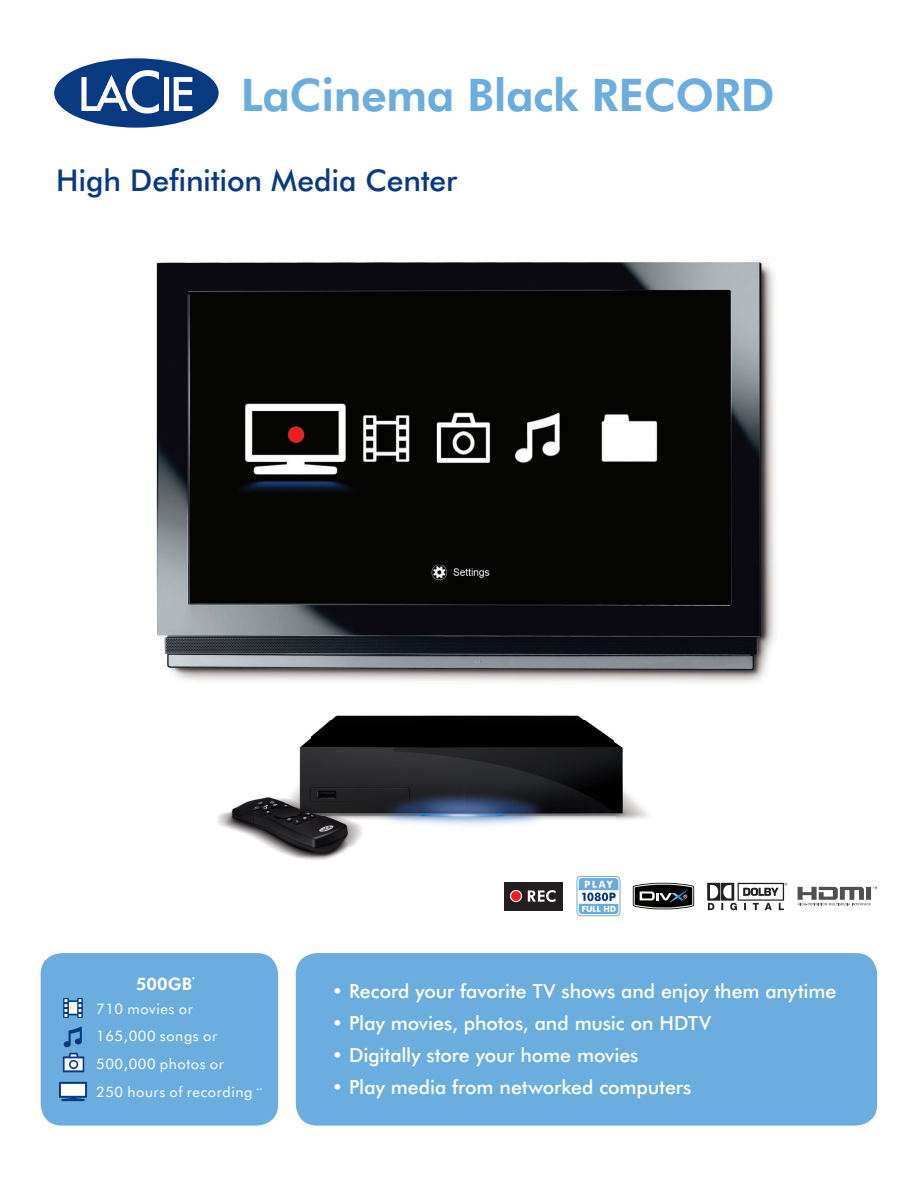
<style>
.page{position:relative;width:918px;height:1188px;background:#fff}
.page>*{position:absolute;margin:0;border:0;box-sizing:border-box;transform-origin:0 0}
.t1{font:800 45px "Futura BT";letter-spacing:-.01em;color:#6caddf}
.t2{font:500 30px "Futura BT";letter-spacing:-.01em;color:#083981}
.t3{font:500 19.5px "Futura BT";letter-spacing:-.005em;color:#fff}
.t4{font:800 17.25px "Futura BT";color:#fff}
.t5{font:14.55px/27.8px "Futura BT";letter-spacing:.04em;color:#fff}
.t6{font:800 6.9px "Futura BT";color:#fff}
</style>
<div class="page">
<svg style="left:54px;top:58px;width:165px;height:70px"></svg>
<div style="left:296px;top:953px;width:581px;height:173px;background:#6caddf;border-radius:21px"></div>
<div style="left:41px;top:953px;width:237px;height:173px;background:#6caddf;border-radius:21px"></div>
<svg style="left:632px;top:882px;width:63px;height:28px"></svg>
<div style="left:504px;top:882px;width:59px;height:28px;background:#231f20"></div>
<svg style="left:528px;top:890px;width:28px;height:12px"></svg>
<div style="left:510px;top:891px;width:11px;height:11px;background:#ee1d23;border-radius:50%"></div>
<div style="left:510px;top:890px;width:12px;height:12px;border:1px solid #fff;border-radius:50%"></div>
<img style="left:707px;top:882px;width:80px;height:29px">
<svg style="left:798px;top:887px;width:79px;height:18px"></svg>
<div style="left:577px;top:876px;width:43px;height:40px;border:1px solid #6cacdd;border-radius:4px"></div>
<svg style="left:579px;top:878px;width:39px;height:36px"></svg>
<img style="left:63px;top:1026px;width:19px;height:21px">
<img style="left:59px;top:1082px;width:28px;height:20px">
<img style="left:63px;top:998px;width:20px;height:20px">
<img style="left:62px;top:1053px;width:22px;height:20px">
<img style="left:156px;top:261px;width:620px;height:422px">
<img style="left:217px;top:715px;width:432px;height:145px">
<h1 class="t1" style="left:241px;top:68px;width:535px">LaCinema Black RECORD</h1>
<h2 class="t2" style="left:56px;top:162px;width:402px">High Definition Media Center</h2>
<p class="t4" style="left:136px;top:973px;width:57px">500GB</p>
<p class="t6" style="left:192px;top:975px;width:5px">*</p>
<p class="t5" style="left:96px;top:995px;width:168px">710 movies or<br>165,000 songs or<br>500,000 photos or<br>250 hours of recording <sup>**</sup></p>
<p class="t3" style="left:332px;top:979px;width:506px">• Record your favorite TV shows and enjoy them anytime</p>
<p class="t3" style="left:332px;top:1011px;width:381px">• Play movies, photos, and music on HDTV</p>
<p class="t3" style="left:332px;top:1043px;width:308px">• Digitally store your home movies</p>
<p class="t3" style="left:332px;top:1076px;width:361px">• Play media from networked computers</p>
</div>
